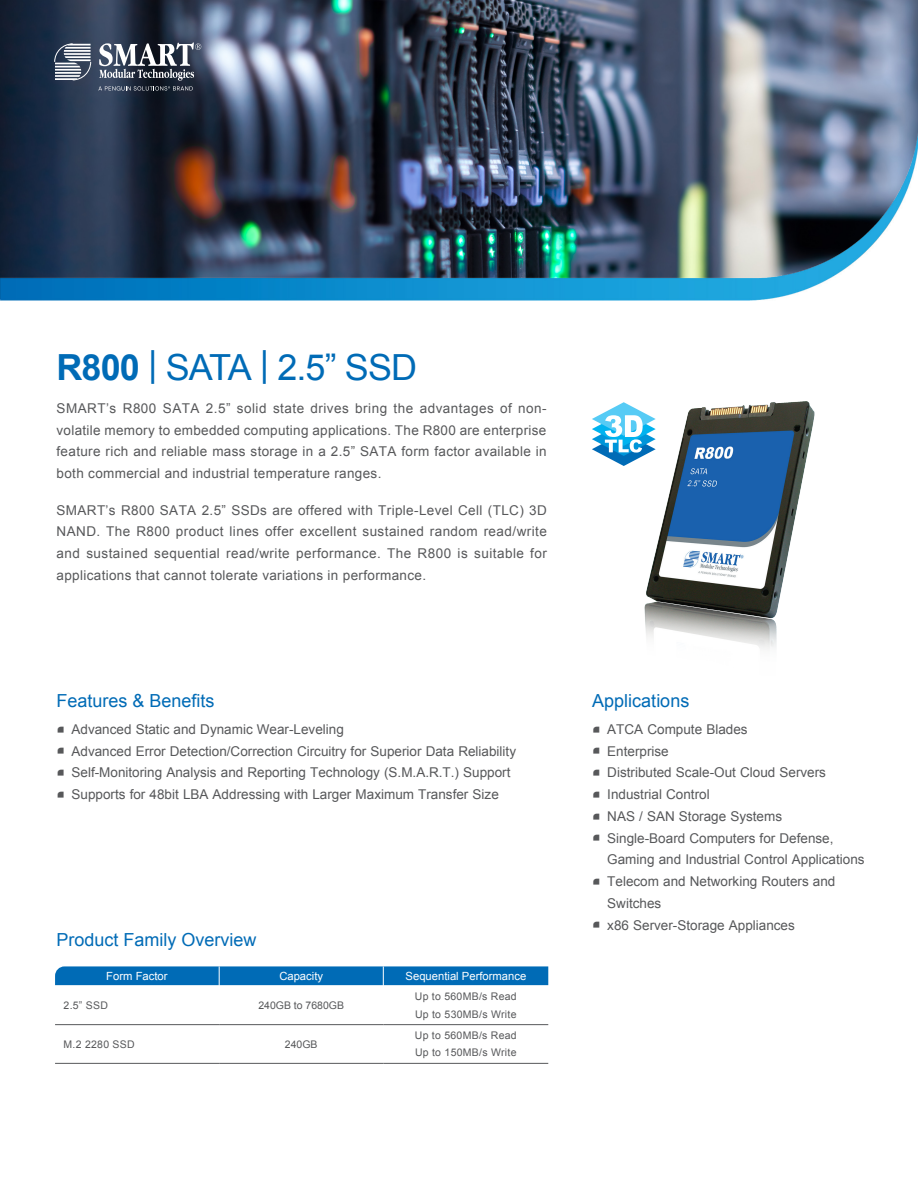
<style>
.page{position:relative;width:918px;height:1188px;background:#fff}
.page>*{position:absolute;margin:0;border:0;box-sizing:border-box;transform-origin:0 0}
.t1{font:36px "Arial";letter-spacing:-.025em;color:#006bb6}
.SubHeadline{font:18px "Arial";color:#006bb6}
.Body_Text{font:13.5px/21.8px "Arial";color:#57585a;text-align:justify}
.t2{font:11.25px "Arial";color:#fff}
.Table_Text{font:10.5px/17.2px "Arial";letter-spacing:.025em;color:#57585a}
.Table_Text-2{font:10.5px "Arial";color:#57585a}
.s1{font-weight:700}
.s2{font-family:"My Font";font-size:24px}
</style>
<div class="page">
<img style="left:0;top:0;width:918px;height:115px">
<img style="left:0;top:115px;width:918px;height:186px">
<img style="left:592px;top:401px;width:223px;height:249px">
<svg style="left:55px;top:966px;width:493px;height:20px;background:#1175bb"></svg>
<hr style="left:55px;top:1024px;width:164px;height:1px;background:#57585a">
<hr style="left:219px;top:1024px;width:164px;height:1px;background:#57585a">
<hr style="left:383px;top:1024px;width:165px;height:1px;background:#57585a">
<hr style="left:55px;top:1063px;width:164px;height:1px;background:#57585a">
<hr style="left:219px;top:1063px;width:164px;height:1px;background:#57585a">
<hr style="left:383px;top:1063px;width:165px;height:1px;background:#57585a">
<svg style="left:55px;top:44px;width:36px;height:36px"></svg>
<svg style="left:98px;top:42px;width:103px;height:49px"></svg>
<p class="t1" style="left:57px;top:344px;width:362px"><span class="s1">R800</span> | SATA | 2.5” SSD</p>
<p class="Body_Text" style="left:57px;top:397px;width:492px">SMART’s R800 SATA 2.5” solid state drives bring the advantages of non&shy;volatile memory to embedded computing applications. The R800 are enterprise feature rich and reliable mass storage in a 2.5” SATA form factor available in both commercial and industrial temperature ranges.</p>
<p class="Body_Text" style="left:57px;top:499px;width:492px">SMART’s R800 SATA 2.5” SSDs are offered with Triple-Level Cell (TLC) 3D NAND. The R800 product lines offer excellent sustained random read/write and sustained sequential read/write performance. The R800 is suitable for applications that cannot tolerate variations in performance.</p>
<p class="SubHeadline" style="left:57px;top:689px;width:160px">Features &amp; Benefits</p>
<p class="Body_Text" style="left:57px;top:718px;width:289px"><span class="s2">•</span> Advanced Static and Dynamic Wear-Leveling</p>
<p class="Body_Text" style="left:57px;top:740px;width:461px"><span class="s2">•</span> Advanced Error Detection/Correction Circuitry for Superior Data Reliability</p>
<p class="Body_Text" style="left:57px;top:762px;width:455px"><span class="s2">•</span> Self-Monitoring Analysis and Reporting Technology (S.M.A.R.T.) Support</p>
<p class="Body_Text" style="left:57px;top:784px;width:444px"><span class="s2">•</span> Supports for 48bit LBA Addressing with Larger Maximum Transfer Size</p>
<p class="SubHeadline" style="left:57px;top:928px;width:202px">Product Family Overview</p>
<p class="t2" style="left:106px;top:969px;width:63px">Form Factor</p>
<p class="t2" style="left:279px;top:969px;width:45px">Capacity</p>
<p class="t2" style="left:406px;top:969px;width:122px">Sequential Performance</p>
<p class="Table_Text" style="left:64px;top:997px;width:46px">2.5” SSD</p>
<p class="Table_Text-2" style="left:258px;top:998px;width:87px">240GB to 7680GB</p>
<p class="Table_Text" style="left:415px;top:988px;width:103px">Up to 560MB/s Read<br>Up to 530MB/s Write</p>
<p class="Table_Text" style="left:64px;top:1036px;width:73px">M.2 2280 SSD</p>
<p class="Table_Text" style="left:285px;top:1036px;width:34px">240GB</p>
<p class="Table_Text" style="left:415px;top:1027px;width:103px">Up to 560MB/s Read</p>
<p class="Table_Text" style="left:415px;top:1044px;width:103px">Up to 150MB/s Write</p>
<p class="SubHeadline" style="left:592px;top:689px;width:99px">Applications</p>
<p class="Body_Text" style="left:592px;top:718px;width:157px"><span class="s2">•</span> ATCA Compute Blades</p>
<p class="Body_Text" style="left:592px;top:740px;width:78px"><span class="s2">•</span> Enterprise</p>
<p class="Body_Text" style="left:592px;top:762px;width:235px"><span class="s2">•</span> Distributed Scale-Out Cloud Servers</p>
<p class="Body_Text" style="left:592px;top:784px;width:119px"><span class="s2">•</span> Industrial Control</p>
<p class="Body_Text" style="left:592px;top:805px;width:191px"><span class="s2">•</span> NAS / SAN Storage Systems</p>
<p class="Body_Text" style="left:607px;top:827px;width:259px;text-indent:-15px"><span class="s2">•</span> Single-Board Computers for Defense,<br>Gaming and Industrial Control Applications</p>
<p class="Body_Text" style="left:607px;top:871px;width:230px;text-indent:-15px"><span class="s2">•</span> Telecom and Networking Routers and<br>Switches</p>
<p class="Body_Text" style="left:592px;top:914px;width:204px"><span class="s2">•</span> x86 Server-Storage Appliances</p>
</div>
